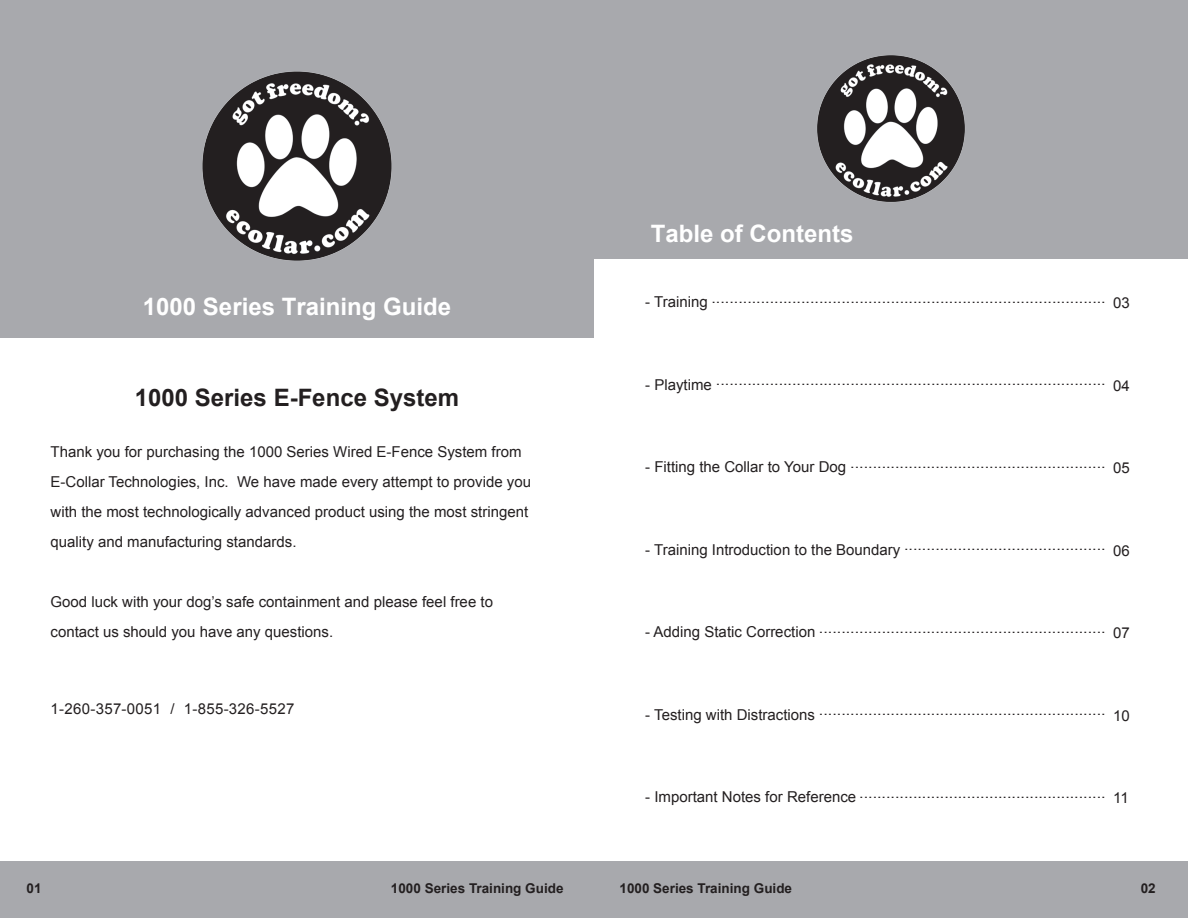
<style>
.page{position:relative;width:1188px;height:918px;background:#fff}
.page>*{position:absolute;margin:0;border:0;box-sizing:border-box;transform-origin:0 0}
.t1{font:700 24px "Arial";color:#fff}
.t2{font:700 24px "Arial";color:#231f20}
.t3{font:15px/30px "Arial";color:#231f20}
.t4{font:15px "Arial";letter-spacing:.02em;color:#231f20}
.t5{font:13.65px "Arial";color:#231f20;scale:1.19 1}
.t6{font:700 13.5px "Arial";color:#231f20}
</style>
<div class="page">
<div style="left:0;top:861px;width:594px;height:57px;background:#a8a9ad"></div>
<div style="left:594px;top:861px;width:594px;height:57px;background:#a8a9ad"></div>
<div style="left:0;top:0;width:594px;height:337px;background:#a8a9ad"></div>
<img style="left:202px;top:71px;width:190px;height:190px">
<div style="left:594px;top:0;width:594px;height:259px;background:#a8a9ad"></div>
<img style="left:817px;top:55px;width:148px;height:147px">
<h1 class="t1" style="left:143px;top:291px;width:310px">1000 Series Training Guide</h1>
<h1 class="t2" style="left:135px;top:382px;width:326px">1000 Series E-Fence System</h1>
<p class="t3" style="left:51px;top:437px;width:482px">Thank you for purchasing the 1000 Series Wired E-Fence System from E-Collar Technologies, Inc. We have made every attempt to provide you with the most technologically advanced product using the most stringent quality and manufacturing standards.</p>
<p class="t3" style="left:51px;top:587px;width:444px">Good luck with your dog’s safe containment and please feel free to contact us should you have any questions.</p>
<p class="t4" style="left:51px;top:698px;width:245px">1-260-357-0051 / 1-855-326-5527</p>
<h1 class="t1" style="left:651px;top:217px;width:204px">Table of Contents</h1>
<p class="t3" style="left:645px;top:287px;width:64px">- Training</p>
<p class="t5" style="left:711px;top:289px;width:333px">........................................................................................</p>
<p class="t3" style="left:1113px;top:288px;width:18px">03</p>
<p class="t3" style="left:645px;top:370px;width:68px">- Playtime</p>
<p class="t5" style="left:716px;top:372px;width:329px">.......................................................................................</p>
<p class="t3" style="left:1113px;top:371px;width:18px">04</p>
<p class="t3" style="left:645px;top:452px;width:202px">- Fitting the Collar to Your Dog</p>
<p class="t5" style="left:850px;top:454px;width:216px">.........................................................</p>
<p class="t3" style="left:1113px;top:453px;width:18px">05</p>
<p class="t3" style="left:645px;top:535px;width:257px">- Training Introduction to the Boundary</p>
<p class="t5" style="left:904px;top:537px;width:171px">.............................................</p>
<p class="t3" style="left:1113px;top:536px;width:18px">06</p>
<p class="t3" style="left:645px;top:617px;width:172px">- Adding Static Correction</p>
<p class="t5" style="left:819px;top:619px;width:242px">................................................................</p>
<p class="t3" style="left:1113px;top:618px;width:18px">07</p>
<p class="t3" style="left:645px;top:700px;width:171px">- Testing with Distractions</p>
<p class="t5" style="left:819px;top:702px;width:242px">................................................................</p>
<p class="t3" style="left:1113px;top:701px;width:18px">10</p>
<p class="t3" style="left:645px;top:782px;width:212px">- Important Notes for Reference</p>
<p class="t5" style="left:859px;top:784px;width:209px">.......................................................</p>
<p class="t3" style="left:1113px;top:783px;width:17px">11</p>
<p class="t6" style="left:27px;top:879px;width:17px">01</p>
<p class="t6" style="left:391px;top:879px;width:174px">1000 Series Training Guide</p>
<p class="t6" style="left:620px;top:879px;width:174px">1000 Series Training Guide</p>
<p class="t6" style="left:1141px;top:879px;width:17px">02</p>
</div>
